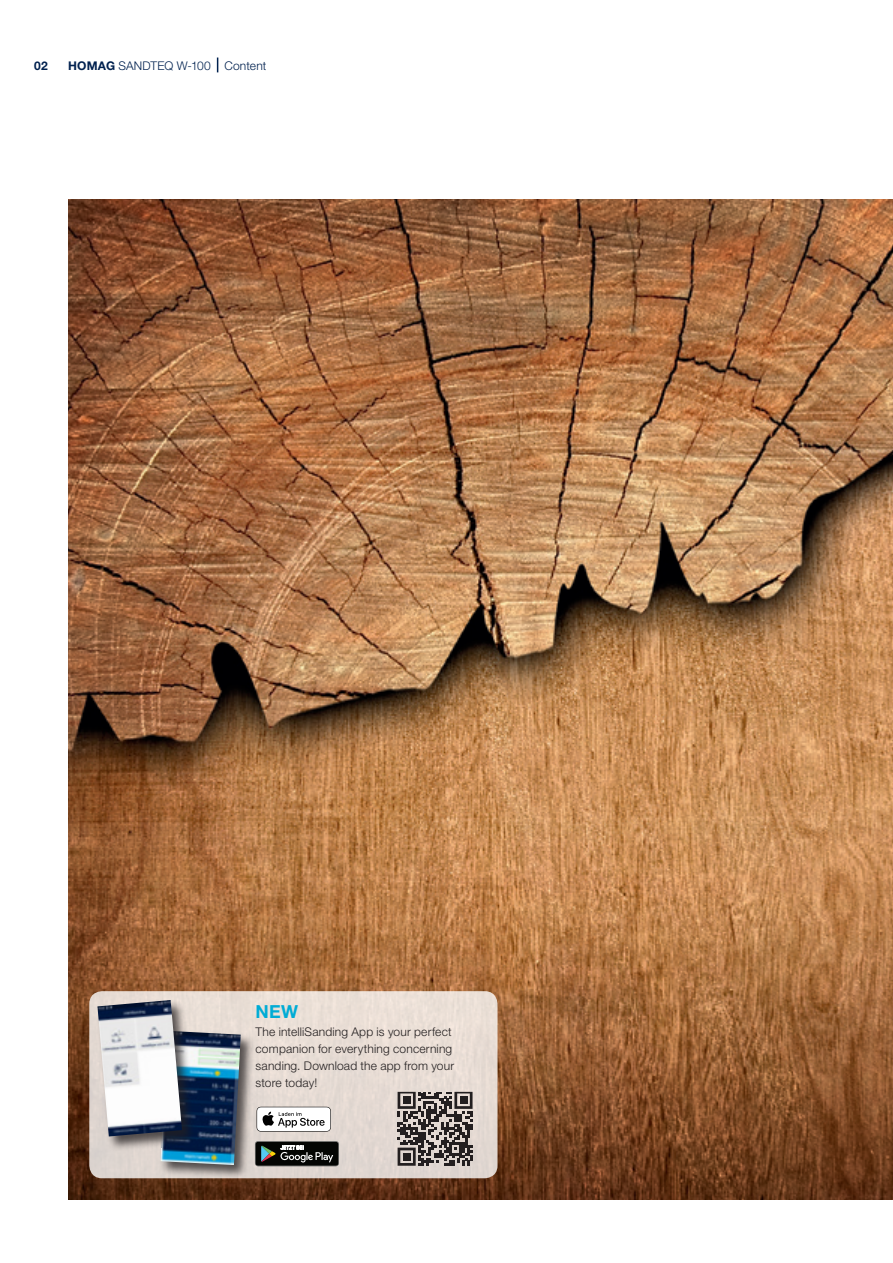
<style>
.page{position:relative;width:893px;height:1263px;background:#fff}
.page>*{position:absolute;margin:0;border:0;box-sizing:border-box;transform-origin:0 0}
._10_Info_Headline_12{font:700 18px "Helvetica Neue LTW1 G";color:#00acd5}
._05_BU_8Pt_11_5Pt{font:300 12px/17.2px "Helvetica Neue LTW1 G";letter-spacing:.015em;color:#231f20}
.Musterseiten_Rubrike{font:300 12px "Helvetica Neue LTW1 G";letter-spacing:.01em;color:#00214f}
.t1{font:700 12px "Helvetica Neue LTW1 G";color:#00214f}
.s1{font-weight:700}
</style>
<div class="page">
<img style="left:68px;top:200px;width:825px;height:999px">
<div style="left:89px;top:991px;width:408px;height:187px;background:#e7dcd4;border-radius:13px"></div>
<div style="left:159px;top:1029px;width:96px;height:150px;background:#231f20;opacity:.75"></div>
<img style="left:161px;top:1031px;width:80px;height:134px">
<div style="left:96px;top:998px;width:100px;height:153px;background:#231f20;opacity:.75"></div>
<img style="left:97px;top:1000px;width:85px;height:136px">
<svg style="left:398px;top:1092px;width:75px;height:74px"></svg>
<div style="left:403px;top:1096px;width:7px;height:8px;background:#231f20"></div>
<div style="left:460px;top:1096px;width:7px;height:8px;background:#231f20"></div>
<div style="left:403px;top:1153px;width:7px;height:7px;background:#231f20"></div>
<svg style="left:217px;top:58px;width:1px;height:14px"></svg>
<svg style="left:257px;top:1107px;width:74px;height:24px;background:#d3d3d3"></svg>
<svg style="left:255px;top:1141px;width:84px;height:25px;background:#333633"></svg>
<p class="t1" style="left:34px;top:58px;width:15px">02</p>
<p class="Musterseiten_Rubrike" style="left:68px;top:58px;width:200px"><span class="s1">HOMAG</span> SANDTEQ W-100 Content</p>
<p class="_10_Info_Headline_12" style="left:256px;top:1001px;width:44px">NEW</p>
<p class="_05_BU_8Pt_11_5Pt" style="left:256px;top:1023px;width:200px">The intelliSanding App is your perfect companion for everything concerning sanding. Download the app from your store today!</p>
</div>
